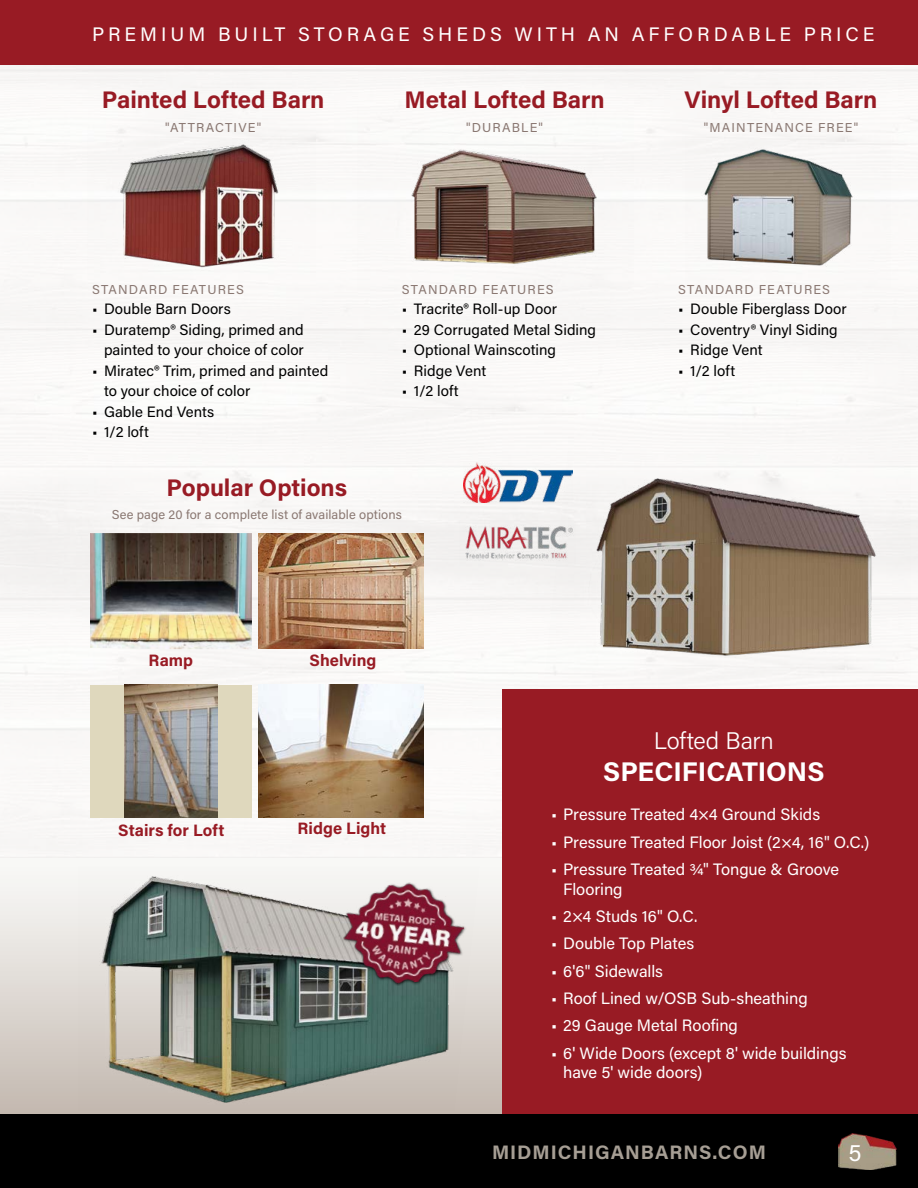
<style>
.page{position:relative;width:918px;height:1188px;background:#fff}
.page>*{position:absolute;margin:0;border:0;box-sizing:border-box;transform-origin:0 0}
.t1{font:700 27px "Acumin Pro";color:#fff}
.t2{font:700 24px "Acumin Pro";letter-spacing:-.005em;color:#981b24}
.t3{font:300 24px "Acumin Pro";letter-spacing:-.01em;color:#fff}
.t4{font:24px "Acumin Pro";color:#fff}
.t5{font:19.5px "Acumin Pro";letter-spacing:.2em;color:#fff}
.t6{font:700 19.5px "Acumin Pro";letter-spacing:.05em;color:#a69e94}
.t7{font:16.5px/19.8px "Acumin Pro";color:#fff}
.t8{font:700 16.5px "Acumin Pro";letter-spacing:.005em;color:#981b24}
.t9{font:15px/20.5px "Acumin Pro";color:#000;text-align:right}
.t10{font:12.9px "Acumin Pro";letter-spacing:.085em;color:#8a7872}
.t11{font:12.9px "Acumin Pro";letter-spacing:.01em;color:#8a7872}
</style>
<div class="page">
<img style="left:0;top:64px;width:918px;height:794px">
<div style="left:0;top:859px;width:916px;height:255px;background:linear-gradient(to bottom,#fbfbfa,#c4bab1)"></div>
<div style="left:0;top:0;width:918px;height:64px;background:#981b24"></div>
<img style="left:464px;top:462px;width:80px;height:41px">
<img style="left:460px;top:521px;width:84px;height:45px">
<div style="left:90px;top:685px;width:162px;height:133px;background:#dfd8bd"></div>
<img style="left:125px;top:685px;width:92px;height:133px">
<img style="left:259px;top:533px;width:165px;height:116px">
<img style="left:90px;top:533px;width:162px;height:116px">
<img style="left:259px;top:685px;width:165px;height:133px">
<img style="left:78px;top:865px;width:402px;height:247px">
<img style="left:544px;top:450px;width:367px;height:229px">
<img style="left:337px;top:876px;width:134px;height:115px">
<img style="left:88px;top:127px;width:228px;height:153px">
<img style="left:357px;top:106px;width:277px;height:184px">
<img style="left:686px;top:135px;width:205px;height:153px">
<div style="left:502px;top:689px;width:416px;height:425px;background:#981b24"></div>
<div style="left:0;top:1114px;width:918px;height:74px;background:#000"></div>
<img style="left:839px;top:1134px;width:58px;height:36px">
<h3 class="t5" style="left:92px;top:20px;width:784px">PREMIUM BUILT STORAGE SHEDS WITH AN AFFORDABLE PRICE</h3>
<h2 class="t2" style="left:102px;top:83px;width:224px">Painted Lofted Barn</h2>
<p class="t10" style="left:165px;top:118px;width:98px">"ATTRACTIVE"</p>
<h2 class="t2" style="left:404px;top:83px;width:202px">Metal Lofted Barn</h2>
<p class="t10" style="left:466px;top:118px;width:79px">"DURABLE"</p>
<p class="t10" style="left:92px;top:280px;width:153px">STANDARD FEATURES</p>
<p class="t9" style="left:92px;top:298px;width:140px">• Double Barn Doors</p>
<p class="t9" style="left:92px;top:319px;width:213px">• Duratemp® Siding, primed and painted to your choice of color</p>
<p class="t9" style="left:104px;top:360px;width:226px;text-align:left;text-indent:-12px">• Miratec® Trim, primed and painted to your choice of color</p>
<p class="t9" style="left:92px;top:401px;width:124px">• Gable End Vents</p>
<p class="t9" style="left:92px;top:421px;width:58px">• 1/2 loft</p>
<h2 class="t2" style="left:167px;top:470px;width:182px">Popular Options</h2>
<p class="t11" style="left:112px;top:505px;width:292px">See page 20 for a complete list of available options</p>
<p class="t10" style="left:402px;top:280px;width:153px">STANDARD FEATURES</p>
<p class="t9" style="left:402px;top:298px;width:157px">• Tracrite® Roll-up Door</p>
<p class="t9" style="left:402px;top:319px;width:196px">• 29 Corrugated Metal Siding</p>
<p class="t9" style="left:402px;top:339px;width:156px">• Optional Wainscoting</p>
<p class="t9" style="left:402px;top:360px;width:86px">• Ridge Vent</p>
<p class="t9" style="left:402px;top:380px;width:58px">• 1/2 loft</p>
<p class="t8" style="left:149px;top:649px;width:46px">Ramp</p>
<p class="t8" style="left:309px;top:649px;width:69px">Shelving</p>
<h2 class="t2" style="left:685px;top:83px;width:194px">Vinyl Lofted Barn</h2>
<p class="t10" style="left:704px;top:118px;width:156px">"MAINTENANCE FREE"</p>
<p class="t10" style="left:678px;top:280px;width:153px">STANDARD FEATURES</p>
<p class="t9" style="left:678px;top:298px;width:170px">• Double Fiberglass Door</p>
<p class="t9" style="left:678px;top:319px;width:161px">• Coventry® Vinyl Siding</p>
<p class="t9" style="left:678px;top:339px;width:86px">• Ridge Vent</p>
<p class="t9" style="left:678px;top:360px;width:58px">• 1/2 loft</p>
<p class="t8" style="left:118px;top:818px;width:108px">Stairs for Loft</p>
<p class="t8" style="left:297px;top:817px;width:90px">Ridge Light</p>
<h2 class="t3" style="left:654px;top:724px;width:122px">Lofted Barn</h2>
<h1 class="t1" style="left:603px;top:753px;width:223px">SPECIFICATIONS</h1>
<p class="t7" style="left:551px;top:804px;width:271px">• Pressure Treated 4×4 Ground Skids</p>
<p class="t7" style="left:551px;top:831px;width:320px">• Pressure Treated Floor Joist (2×4, 16" O.C.)</p>
<p class="t7" style="left:563px;top:859px;width:278px;text-indent:-12px">• Pressure Treated ¾" Tongue &amp; Groove<br>Flooring</p>
<p class="t7" style="left:551px;top:906px;width:148px">• 2×4 Studs 16" O.C.</p>
<p class="t7" style="left:551px;top:933px;width:145px">• Double Top Plates</p>
<p class="t7" style="left:551px;top:960px;width:113px">• 6'6" Sidewalls</p>
<p class="t7" style="left:551px;top:988px;width:258px">• Roof Lined w/OSB Sub-sheathing</p>
<p class="t7" style="left:551px;top:1015px;width:188px">• 29 Gauge Metal Roofing</p>
<p class="t7" style="left:563px;top:1042px;width:285px;text-indent:-12px">• 6' Wide Doors (except 8' wide buildings have 5' wide doors)</p>
<h3 class="t6" style="left:492px;top:1138px;width:276px">MIDMICHIGANBARNS.COM</h3>
<h2 class="t4" style="left:848px;top:1136px;width:15px">5</h2>
</div>
